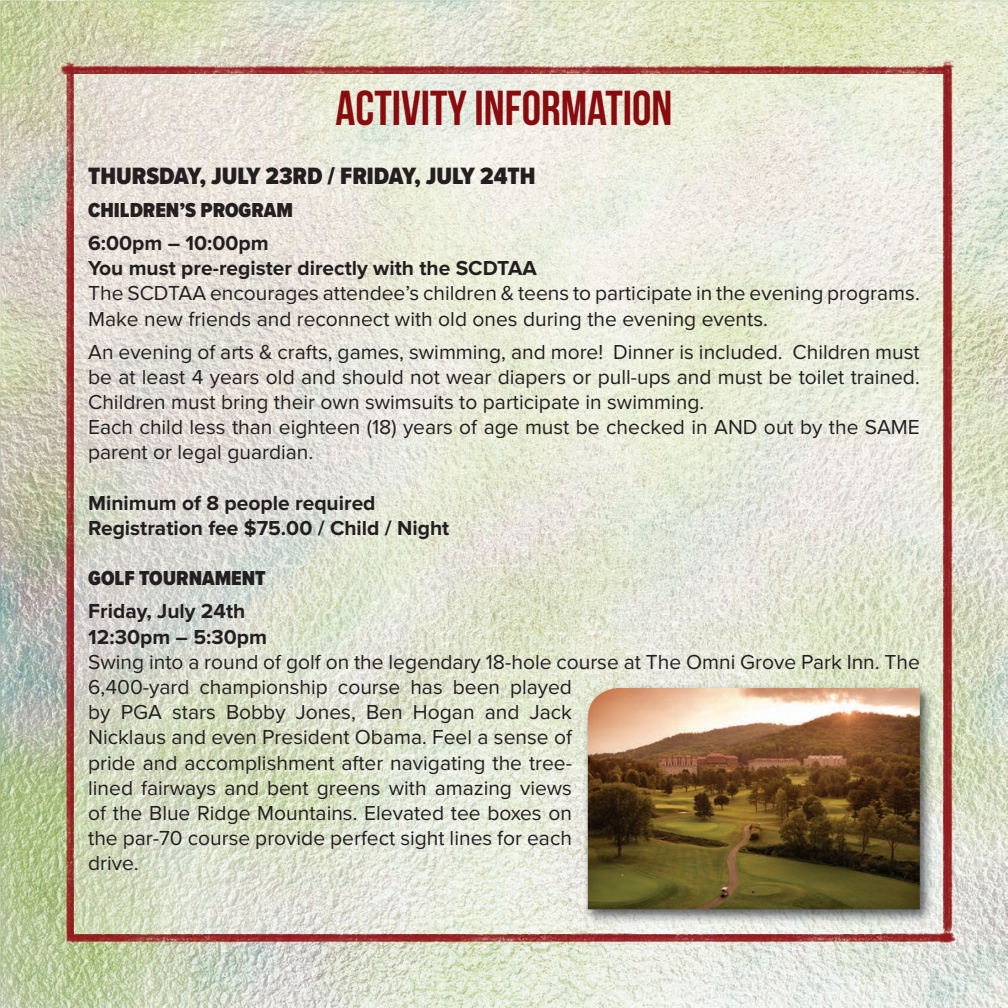
<style>
.page{position:relative;width:1008px;height:1008px;background:#fff}
.page>*{position:absolute;margin:0;border:0;box-sizing:border-box;transform-origin:0 0}
.t1{font:700 49px "Bebas Neue";color:#880b0e}
.t2{font:900 24.5px "Proxima Nova Cond";color:#231f20}
.t3{font:21px/25.2px "Proxima Nova";color:#231f20}
.t4{font:700 21px/25.2px "Proxima Nova";color:#231f20}
.t5{font:900 21px "Proxima Nova Cond";color:#231f20}
</style>
<div class="page">
<img style="left:0;top:0;width:1008px;height:1008px">
<img style="left:75px;top:75px;width:495px;height:858px">
<img style="left:570px;top:75px;width:373px;height:613px">
<img style="left:570px;top:688px;width:63px;height:245px">
<img style="left:882px;top:688px;width:61px;height:245px">
<img style="left:633px;top:924px;width:249px;height:9px">
<img style="left:583px;top:684px;width:352px;height:240px">
<img style="left:588px;top:688px;width:332px;height:221px">
<h1 class="t1" style="left:336px;top:81px;width:338px">ACTIVITY INFORMATION</h1>
<p class="t2" style="left:88px;top:158px;width:449px">THURSDAY, JULY 23RD / FRIDAY, JULY 24TH</p>
<p class="t5" style="left:88px;top:194px;width:206px">CHILDREN’S PROGRAM</p>
<p class="t4" style="left:88px;top:231px;width:450px">6:00pm – 10:00pm<br>You must pre-register directly with the SCDTAA</p>
<p class="t3" style="left:88px;top:281px;width:833px">The SCDTAA encourages attendee’s children &amp; teens to participate in the evening programs.<br>Make new friends and reconnect with old ones during the evening events.</p>
<p class="t3" style="left:88px;top:340px;width:833px">An evening of arts &amp; crafts, games, swimming, and more! Dinner is included. Children must be at least 4 years old and should not wear diapers or pull-ups and must be toilet trained.<br>Children must bring their own swimsuits to participate in swimming.<br>Each child less than eighteen (18) years of age must be checked in AND out by the SAME parent or legal guardian.</p>
<p class="t4" style="left:88px;top:491px;width:363px">Minimum of 8 people required<br>Registration fee $75.00 / Child / Night</p>
<p class="t5" style="left:88px;top:563px;width:179px">GOLF TOURNAMENT</p>
<p class="t4" style="left:88px;top:600px;width:180px">Friday, July 24th<br>12:30pm – 5:30pm</p>
<p class="t3" style="left:88px;top:650px;width:833px">Swing into a round of golf on the legendary 18-hole course at The Omni Grove Park Inn. The 6,400-yard championship course has been played<br>by PGA stars Bobby Jones, Ben Hogan and Jack<br>Nicklaus and even President Obama. Feel a sense of<br>pride and accomplishment after navigating the tree-<br>lined fairways and bent greens with amazing views<br>of the Blue Ridge Mountains. Elevated tee boxes on<br>the par-70 course provide perfect sight lines for each<br>drive.</p>
</div>
